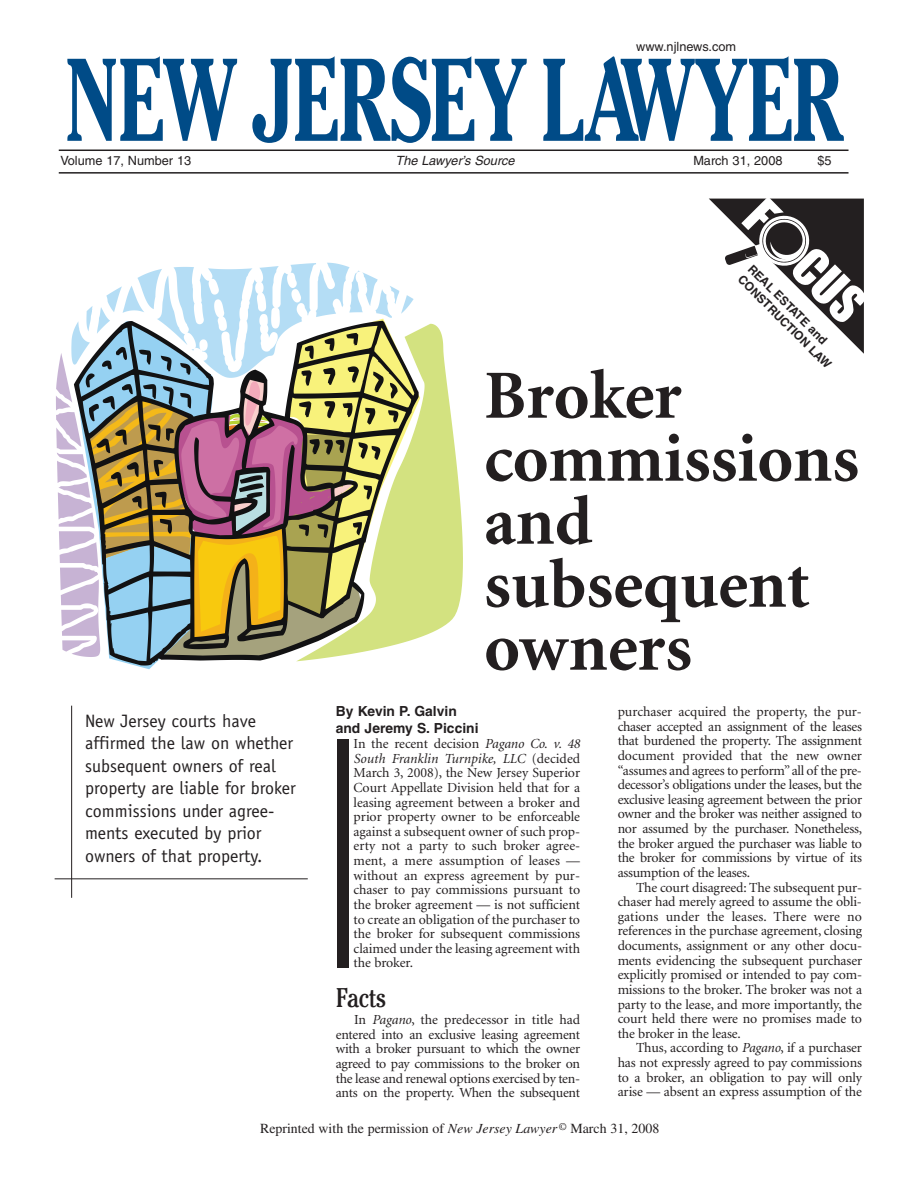
<style>
.page{position:relative;width:918px;height:1188px;background:#fff}
.page>*{position:absolute;margin:0;border:0;box-sizing:border-box;transform-origin:0 0}
.t1{font:700 116.7px "Cheltenham";color:#004b87;scale:.65 1}
.t2{font:700 69px/63px "Minion";color:#231f20}
.t3{font:condensed 27px "Cheltenham";letter-spacing:-.02em;color:#231f20}
.t4{font:18px/22.5px "Officina Sans";color:#231f20}
.t5{font:13.8px/14.7px "Minion";letter-spacing:-.01em;color:#231f20;text-align:justify}
.t6{font:13.8px "Times";color:#231f20}
.t7{font:700 13.8px/17.2px "Helvetica";color:#231f20}
.t8{font:12.75px "Helvetica";color:#231f20}
.t9{font:italic 12.75px "Helvetica";color:#231f20}
.t10{font:700 12px/14.4px "Helvetica";color:#231f20}
.s1{font-style:italic}
</style>
<div class="page">
<hr style="left:59px;top:150px;width:790px;height:1px;background:#231f20">
<hr style="left:59px;top:172px;width:790px;height:2px;background:#231f20">
<svg style="left:709px;top:198px;width:155px;height:156px"></svg>
<div style="left:337px;top:740px;width:12px;height:228px;background:#231f20"></div>
<svg style="left:56px;top:263px;width:358px;height:396px"></svg>
<svg style="left:296px;top:324px;width:167px;height:337px"></svg>
<hr style="left:55px;top:878px;width:253px;height:1px;background:#231f20">
<hr style="left:71px;top:706px;width:1px;height:192px;background:#231f20">
<p class="t8" style="left:636px;top:42px;width:101px">www.njlnews.com</p>
<h1 class="t1" style="left:65px;top:58px;width:1199px">NEW JERSEY LAWYER</h1>
<p class="t9" style="left:396px;top:156px;width:123px">The Lawyer’s Source</p>
<p class="t8" style="left:693px;top:156px;width:91px">March 31, 2008</p>
<p class="t8" style="left:818px;top:156px;width:16px">$5</p>
<p class="t8" style="left:60px;top:156px;width:132px">Volume 17, Number 13</p>
<h3 class="t4" style="left:85px;top:711px;width:212px">New Jersey courts have affirmed the law on whether subsequent owners of real property are liable for broker commissions under agree&shy;ments executed by prior owners of that property.</h3>
<p class="t10" style="left:754px;top:262px;width:128px;rotate:45deg">REAL ESTATE and<br>CONSTRUCTION LAW</p>
<h2 class="t2" style="left:484px;top:370px;width:377px">Broker commissions and subsequent owners</h2>
<p class="t7" style="left:336px;top:704px;width:144px">By Kevin P. Galvin and Jeremy S. Piccini</p>
<p class="t5" style="left:354px;top:737px;width:228px">In the recent decision <span class="s1">Pagano Co. v. 48<br>South Franklin Turnpike, LLC</span> (decided March 3, 2008), the New Jersey Superior Court Appellate Division held that for a leasing agreement between a broker and prior property owner to be enforceable against a subsequent owner of such prop&shy;erty not a party to such broker agree&shy;ment, a mere assumption of leases — without an express agreement by pur&shy;chaser to pay commissions pursuant to the broker agreement — is not sufficient to create an obligation of the purchaser to the broker for subsequent commissions claimed under the leasing agreement with the broker.</p>
<h3 class="t3" style="left:336px;top:988px;width:52px">Facts</h3>
<p class="t5" style="left:336px;top:1014px;width:246px;text-indent:18px">In <span class="s1">Pagano</span>, the predecessor in title had entered into an exclusive leasing agreement with a broker pursuant to which the owner agreed to pay commissions to the broker on the lease and renewal options exercised by ten&shy;ants on the property. When the subsequent</p>
<p class="t5" style="left:618px;top:705px;width:246px">purchaser acquired the property, the pur&shy;chaser accepted an assignment of the leases that burdened the property. The assignment document provided that the new owner “assumes and agrees to perform”all of the pre&shy;decessor’s obligations under the leases, but the exclusive leasing agreement between the prior owner and the broker was neither assigned to nor assumed by the purchaser. Nonetheless, the broker argued the purchaser was liable to the broker for commissions by virtue of its assumption of the leases.</p>
<p class="t5" style="left:618px;top:881px;width:246px;text-indent:18px">The court disagreed: The subsequent pur&shy;chaser had merely agreed to assume the obli&shy;gations under the leases. There were no references in the purchase agreement, closing documents, assignment or any other docu&shy;ments evidencing the subsequent purchaser explicitly promised or intended to pay com&shy;missions to the broker. The broker was not a party to the lease, and more importantly, the court held there were no promises made to the broker in the lease.</p>
<p class="t5" style="left:618px;top:1042px;width:246px;text-indent:18px">Thus, according to <span class="s1">Pagano</span>, if a purchaser has not expressly agreed to pay commissions to a broker, an obligation to pay will only arise — absent an express assumption of the</p>
<p class="t6" style="left:260px;top:1123px;width:401px">Reprinted with the permission of <span class="s1">New Jersey Lawyer</span><sup>©</sup> March 31, 2008</p>
</div>
